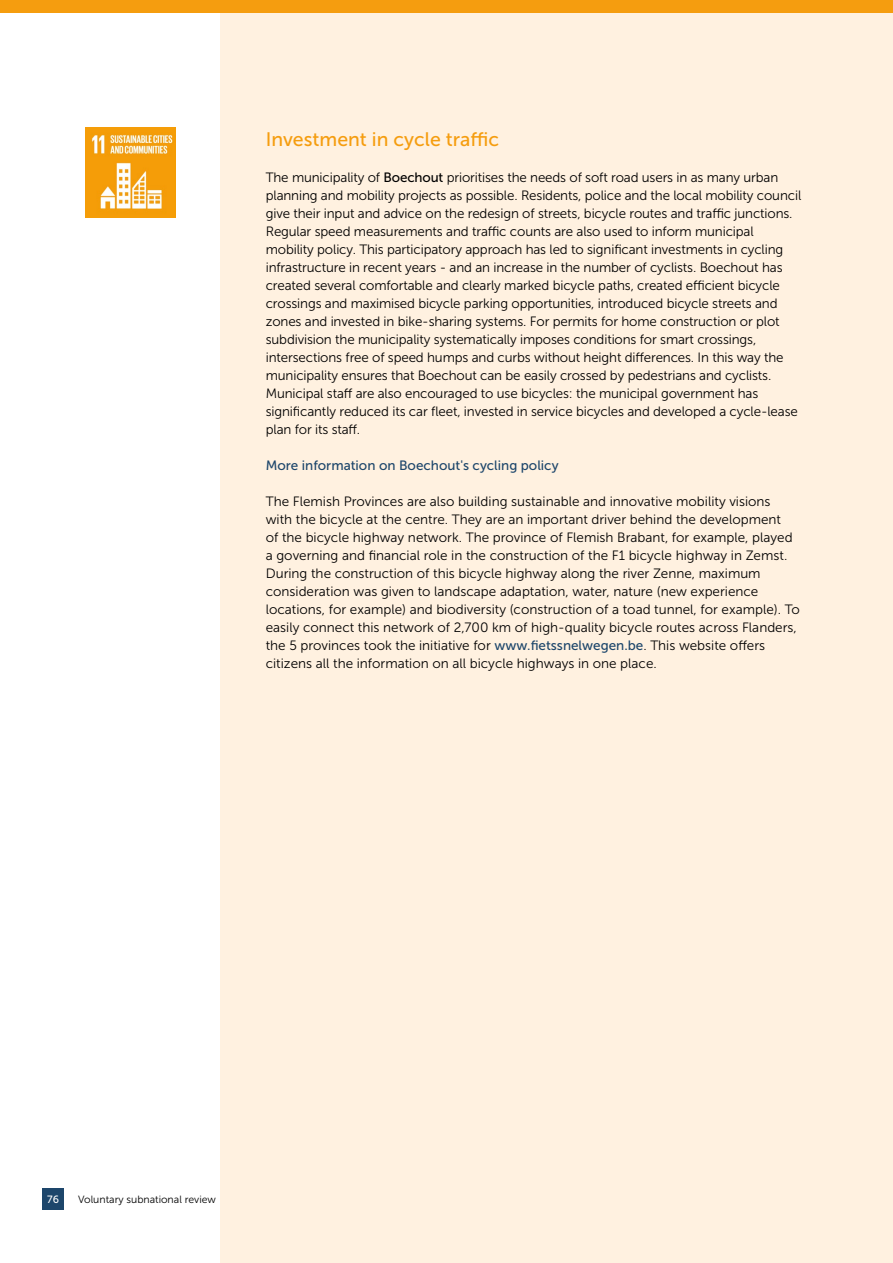
<style>
.page{position:relative;width:893px;height:1263px;background:#fff}
.page>*{position:absolute;margin:0;border:0;box-sizing:border-box;transform-origin:0 0}
.t1{font:19.5px "Museo Sans 500";color:#f59d0f}
.t2{font:13.5px/18px "Museo Sans 300";letter-spacing:-.01em;color:#000}
.t3{font:13.5px "Museo Sans 500";color:#1d466b}
.t4{font:10.5px "Museo Sans 300";color:#000}
.t5{font:10.5px "Museo Sans 500";color:#fff}
.s1{font-family:"Museo Sans 500"}
.s2{font-family:"Museo Sans 500";color:#1d466b}
</style>
<div class="page">
<div style="left:221px;top:0;width:672px;height:1263px;background:#fff1e0"></div>
<img style="left:85px;top:127px;width:90px;height:91px">
<div style="left:0;top:0;width:893px;height:13px;background:#f59d0f"></div>
<div style="left:43px;top:1189px;width:21px;height:21px;background:#1d466b"></div>
<h1 class="t1" style="left:266px;top:128px;width:235px">Investment in cycle traffic</h1>
<p class="t2" style="left:266px;top:168px;width:537px">The municipality of <span class="s1">Boechout</span> prioritises the needs of soft road users in as many urban planning and mobility projects as possible. Residents, police and the local mobility council give their input and advice on the redesign of streets, bicycle routes and traffic junctions.<br>Regular speed measurements and traffic counts are also used to inform municipal mobility policy. This participatory approach has led to significant investments in cycling infrastructure in recent years - and an increase in the number of cyclists. Boechout has created several comfortable and clearly marked bicycle paths, created efficient bicycle crossings and maximised bicycle parking opportunities, introduced bicycle streets and zones and invested in bike-sharing systems. For permits for home construction or plot subdivision the municipality systematically imposes conditions for smart crossings, intersections free of speed humps and curbs without height differences. In this way the municipality ensures that Boechout can be easily crossed by pedestrians and cyclists.<br>Municipal staff are also encouraged to use bicycles: the municipal government has significantly reduced its car fleet, invested in service bicycles and developed a cycle-lease plan for its staff.</p>
<p class="t3" style="left:266px;top:458px;width:294px">More information on Boechout's cycling policy</p>
<p class="t2" style="left:266px;top:492px;width:535px">The Flemish Provinces are also building sustainable and innovative mobility visions with the bicycle at the centre. They are an important driver behind the development<br>of the bicycle highway network. The province of Flemish Brabant, for example, played a governing and financial role in the construction of the F1 bicycle highway in Zemst.<br>During the construction of this bicycle highway along the river Zenne, maximum consideration was given to landscape adaptation, water, nature (new experience locations, for example) and biodiversity (construction of a toad tunnel, for example). To easily connect this network of 2,700 km of high-quality bicycle routes across Flanders, the 5 provinces took the initiative for <span class="s2">www.fietssnelwegen.be</span>. This website offers citizens all the information on all bicycle highways in one place.</p>
<p class="t5" style="left:47px;top:1194px;width:13px">76</p>
<p class="t4" style="left:78px;top:1194px;width:139px">Voluntary subnational review</p>
</div>
